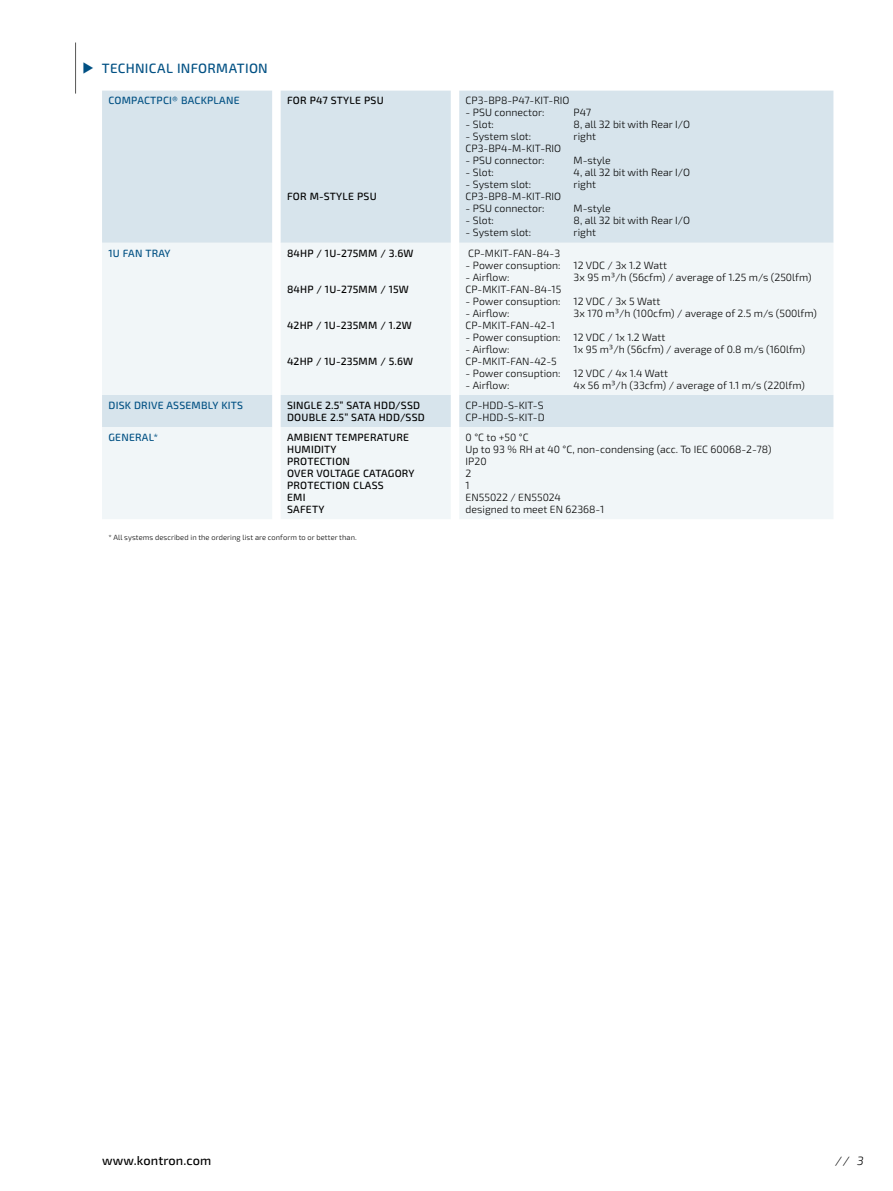
<style>
.page{position:relative;width:893px;height:1191px;background:#fff}
.page>*{position:absolute;margin:0;border:0;box-sizing:border-box;transform-origin:0 0}
.t1{font:500 13.5px "Exo 2.0";letter-spacing:.02em;color:#005083}
.t2{font:500 12.75px "Sn T";letter-spacing:.01em;color:#000}
.t3{font:italic 300 12px "Sn T";color:#000}
.t4{font:300 10.5px/12px "Sn T";color:#000}
.t5{font:500 10.5px/12px "Sn T";letter-spacing:.02em;color:#000}
.t6{font:500 10.5px "Sn T";letter-spacing:.02em;color:#005083}
.t7{font:300 7.5px "Sn T";letter-spacing:.01em;color:#000}
</style>
<div class="page">
<hr style="left:75px;top:43px;width:1px;height:51px;background:#575756">
<div style="left:102px;top:91px;width:731px;height:152px;background:#d7e4ec"></div>
<svg style="left:102px;top:243px;width:731px;height:276px;fill:#f1f6f8"></svg>
<p class="t1" style="left:102px;top:60px;width:168px">TECHNICAL INFORMATION</p>
<p class="t6" style="left:108px;top:94px;width:133px">COMPACTPCI® BACKPLANE</p>
<p class="t5" style="left:287px;top:95px;width:98px">FOR P47 STYLE PSU</p>
<p class="t5" style="left:287px;top:191px;width:91px">FOR M-STYLE PSU</p>
<p class="t6" style="left:108px;top:247px;width:64px">1U FAN TRAY</p>
<p class="t5" style="left:287px;top:247px;width:128px">84HP / 1U-275MM / 3.6W</p>
<p class="t5" style="left:287px;top:283px;width:123px">84HP / 1U-275MM / 15W</p>
<p class="t5" style="left:287px;top:319px;width:126px">42HP / 1U-235MM / 1.2W</p>
<p class="t5" style="left:287px;top:355px;width:128px">42HP / 1U-235MM / 5.6W</p>
<p class="t4" style="left:466px;top:95px;width:105px">CP3-BP8-P47-KIT-RIO</p>
<p class="t4" style="left:466px;top:107px;width:80px">- PSU connector:</p>
<p class="t4" style="left:574px;top:107px;width:19px">P47</p>
<p class="t4" style="left:466px;top:119px;width:30px">- Slot:</p>
<p class="t4" style="left:574px;top:119px;width:118px">8, all 32 bit with Rear I/O</p>
<p class="t4" style="left:466px;top:131px;width:67px">- System slot:</p>
<p class="t4" style="left:574px;top:131px;width:24px">right</p>
<p class="t4" style="left:466px;top:143px;width:97px">CP3-BP4-M-KIT-RIO</p>
<p class="t4" style="left:466px;top:155px;width:80px">- PSU connector:</p>
<p class="t4" style="left:574px;top:155px;width:39px">M-style</p>
<p class="t4" style="left:466px;top:167px;width:30px">- Slot:</p>
<p class="t4" style="left:574px;top:167px;width:118px">4, all 32 bit with Rear I/O</p>
<p class="t4" style="left:466px;top:179px;width:67px">- System slot:</p>
<p class="t4" style="left:574px;top:179px;width:24px">right</p>
<p class="t4" style="left:466px;top:191px;width:97px">CP3-BP8-M-KIT-RIO</p>
<p class="t4" style="left:466px;top:203px;width:80px">- PSU connector:</p>
<p class="t4" style="left:574px;top:203px;width:39px">M-style</p>
<p class="t4" style="left:466px;top:215px;width:30px">- Slot:</p>
<p class="t4" style="left:574px;top:215px;width:118px">8, all 32 bit with Rear I/O</p>
<p class="t4" style="left:466px;top:227px;width:67px">- System slot:</p>
<p class="t4" style="left:574px;top:227px;width:24px">right</p>
<p class="t4" style="left:468px;top:247px;width:94px">CP-MKIT-FAN-84-3</p>
<p class="t4" style="left:466px;top:259px;width:203px">- Power consuption: 12 VDC / 3x 1.2 Watt</p>
<p class="t4" style="left:466px;top:271px;width:45px">- Airflow:</p>
<p class="t4" style="left:574px;top:271px;width:239px">3x 95 m³/h (56cfm) / average of 1.25 m/s (250lfm)</p>
<p class="t4" style="left:466px;top:283px;width:97px">CP-MKIT-FAN-84-15</p>
<p class="t4" style="left:466px;top:295px;width:196px">- Power consuption: 12 VDC / 3x 5 Watt</p>
<p class="t4" style="left:466px;top:307px;width:45px">- Airflow:</p>
<p class="t4" style="left:574px;top:307px;width:245px">3x 170 m³/h (100cfm) / average of 2.5 m/s (500lfm)</p>
<p class="t4" style="left:466px;top:319px;width:91px">CP-MKIT-FAN-42-1</p>
<p class="t4" style="left:466px;top:331px;width:201px">- Power consuption: 12 VDC / 1x 1.2 Watt</p>
<p class="t4" style="left:466px;top:343px;width:45px">- Airflow:</p>
<p class="t4" style="left:574px;top:343px;width:233px">1x 95 m³/h (56cfm) / average of 0.8 m/s (160lfm)</p>
<p class="t4" style="left:466px;top:355px;width:93px">CP-MKIT-FAN-42-5</p>
<p class="t4" style="left:466px;top:367px;width:204px">- Power consuption: 12 VDC / 4x 1.4 Watt</p>
<p class="t4" style="left:466px;top:379px;width:45px">- Airflow:</p>
<p class="t4" style="left:574px;top:379px;width:233px">4x 56 m³/h (33cfm) / average of 1.1 m/s (220lfm)</p>
<p class="t6" style="left:108px;top:399px;width:136px">DISK DRIVE ASSEMBLY KITS</p>
<p class="t5" style="left:287px;top:399px;width:139px">SINGLE 2.5” SATA HDD/SSD<br>DOUBLE 2.5” SATA HDD/SSD</p>
<p class="t4" style="left:466px;top:399px;width:81px">CP-HDD-S-KIT-S<br>CP-HDD-S-KIT-D</p>
<p class="t6" style="left:108px;top:431px;width:51px">GENERAL*</p>
<p class="t5" style="left:287px;top:431px;width:129px">AMBIENT TEMPERATURE<br>HUMIDITY<br>PROTECTION<br>OVER VOLTAGE CATAGORY<br>PROTECTION CLASS<br>EMI<br>SAFETY</p>
<p class="t4" style="left:466px;top:431px;width:307px">0 °C to +50 °C<br>Up to 93 % RH at 40 °C, non-condensing (acc. To IEC 60068-2-78)<br>IP20<br>2<br>1<br>EN55022 / EN55024<br>designed to meet EN 62368-1</p>
<p class="t7" style="left:108px;top:533px;width:250px">* All systems described in the ordering list are conform to or better than.</p>
<p class="t2" style="left:102px;top:1153px;width:111px">www.kontron.com</p>
<p class="t3" style="left:836px;top:1153px;width:29px">// 3</p>
</div>
